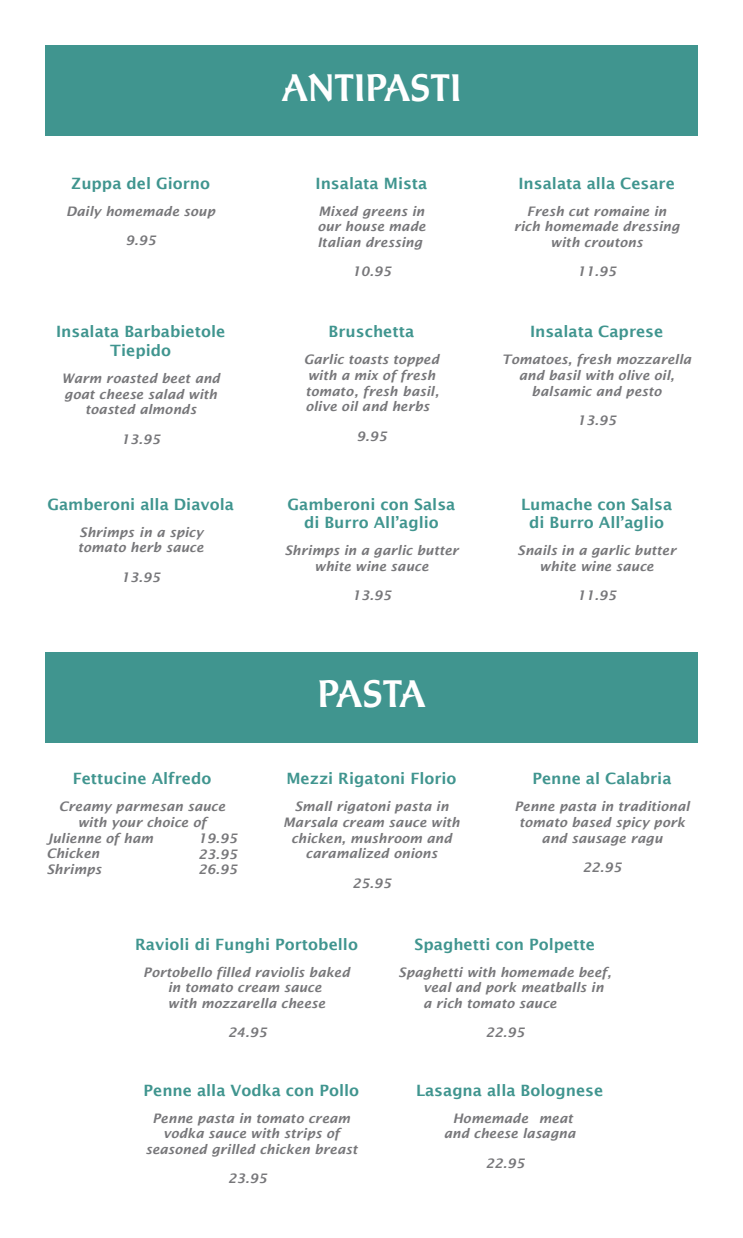
<style>
.page{position:relative;width:743px;height:1238px;background:#fff}
.page>*{position:absolute;margin:0;border:0;box-sizing:border-box;transform-origin:0 0}
.t1{font:40px "Champers Plain";color:#fff}
.t2{font:600 15.62px/18.8px "Lucida Sans";color:#40958f;text-align:center}
.t3{font:italic 600 13.12px/15.8px "Lucida Sans";color:#77777a;text-align:center}
.t4{font:italic 700 13.12px/15.5px "Lucida Sans";color:#77777a}
</style>
<div class="page">
<div style="left:45px;top:652px;width:652px;height:90px;background:#40958f"></div>
<div style="left:45px;top:45px;width:653px;height:90px;background:#40958f"></div>
<p class="t2" style="left:71px;top:174px;width:140px">Zuppa del Giorno</p>
<p class="t3" style="left:66px;top:203px;width:150px">Daily homemade soup</p>
<p class="t4" style="left:125px;top:232px;width:32px">9.95</p>
<p class="t2" style="left:56px;top:322px;width:171px">Insalata Barbabietole<br>Tiepido</p>
<p class="t3" style="left:61px;top:370px;width:160px">Warm roasted beet and goat cheese salad with toasted almonds</p>
<p class="t4" style="left:121px;top:431px;width:41px">13.95</p>
<p class="t2" style="left:47px;top:494px;width:188px">Gamberoni alla Diavola</p>
<p class="t3" style="left:78px;top:524px;width:127px;text-align:left">Shrimps in a spicy tomato herb sauce</p>
<p class="t4" style="left:121px;top:569px;width:41px">13.95</p>
<p class="t2" style="left:73px;top:769px;width:140px">Fettucine Alfredo</p>
<p class="t3" style="left:59px;top:798px;width:168px">Creamy parmesan sauce with your choice of</p>
<p class="t3" style="left:46px;top:830px;width:108px">Julienne of ham</p>
<p class="t3" style="left:198px;top:830px;width:41px">19.95</p>
<p class="t3" style="left:46px;top:845px;width:57px;text-align:left">Chicken<br>Shrimps</p>
<p class="t4" style="left:198px;top:846px;width:41px">23.95<br>26.95</p>
<p class="t1" style="left:282px;top:64px;width:181px">ANTIPASTI</p>
<p class="t2" style="left:315px;top:174px;width:113px">Insalata Mista</p>
<p class="t3" style="left:317px;top:203px;width:110px;text-align:justify">Mixed greens in our house made Italian dressing</p>
<p class="t4" style="left:352px;top:264px;width:41px">10.95</p>
<p class="t2" style="left:328px;top:322px;width:87px">Bruschetta</p>
<p class="t3" style="left:304px;top:351px;width:137px;text-align:left">Garlic toasts topped with a mix of fresh tomato, fresh basil, olive oil and herbs</p>
<p class="t4" style="left:356px;top:428px;width:32px">9.95</p>
<p class="t2" style="left:287px;top:494px;width:169px">Gamberoni con Salsa di Burro All’aglio</p>
<p class="t3" style="left:284px;top:542px;width:176px">Shrimps in a garlic butter white wine sauce</p>
<p class="t4" style="left:352px;top:587px;width:41px">13.95</p>
<p class="t1" style="left:317px;top:670px;width:109px">PASTA</p>
<p class="t2" style="left:286px;top:769px;width:172px">Mezzi Rigatoni Florio</p>
<p class="t3" style="left:283px;top:798px;width:178px">Small rigatoni pasta in<br>Marsala cream sauce with chicken, mushroom and caramalized onions</p>
<p class="t4" style="left:352px;top:874px;width:41px">25.95</p>
<p class="t2" style="left:518px;top:174px;width:158px">Insalata alla Cesare</p>
<p class="t3" style="left:513px;top:203px;width:167px">Fresh cut romaine in rich homemade dressing with croutons</p>
<p class="t4" style="left:577px;top:264px;width:41px">11.95</p>
<p class="t2" style="left:530px;top:322px;width:135px">Insalata Caprese</p>
<p class="t3" style="left:502px;top:351px;width:191px">Tomatoes, fresh mozzarella and basil with olive oil, balsamic and pesto</p>
<p class="t4" style="left:577px;top:412px;width:41px">13.95</p>
<p class="t2" style="left:521px;top:494px;width:153px">Lumache con Salsa di Burro All’aglio</p>
<p class="t3" style="left:517px;top:542px;width:160px">Snails in a garlic butter white wine sauce</p>
<p class="t4" style="left:577px;top:587px;width:41px">11.95</p>
<p class="t2" style="left:532px;top:769px;width:140px">Penne al Calabria</p>
<p class="t3" style="left:514px;top:798px;width:176px">Penne pasta in traditional tomato based spicy pork and sausage ragu</p>
<p class="t4" style="left:582px;top:859px;width:41px">22.95</p>
<p class="t2" style="left:135px;top:934px;width:224px">Ravioli di Funghi Portobello</p>
<p class="t3" style="left:143px;top:964px;width:208px">Portobello filled raviolis baked in tomato cream sauce<br>with mozzarella cheese</p>
<p class="t4" style="left:228px;top:1024px;width:41px">24.95</p>
<p class="t2" style="left:144px;top:1080px;width:217px">Penne alla Vodka con Pollo</p>
<p class="t3" style="left:145px;top:1110px;width:213px">Penne pasta in tomato cream vodka sauce with strips of seasoned grilled chicken breast</p>
<p class="t4" style="left:228px;top:1170px;width:41px">23.95</p>
<p class="t2" style="left:414px;top:934px;width:182px">Spaghetti con Polpette</p>
<p class="t3" style="left:423px;top:964px;width:190px;text-align:left;text-indent:-25px">Spaghetti with homemade beef, veal and pork meatballs in a rich tomato sauce</p>
<p class="t4" style="left:485px;top:1024px;width:41px">22.95</p>
<p class="t2" style="left:416px;top:1080px;width:189px">Lasagna alla Bolognese</p>
<p class="t3" style="left:444px;top:1110px;width:133px">Homemade meat and cheese lasagna</p>
<p class="t4" style="left:485px;top:1154px;width:41px">22.95</p>
</div>
